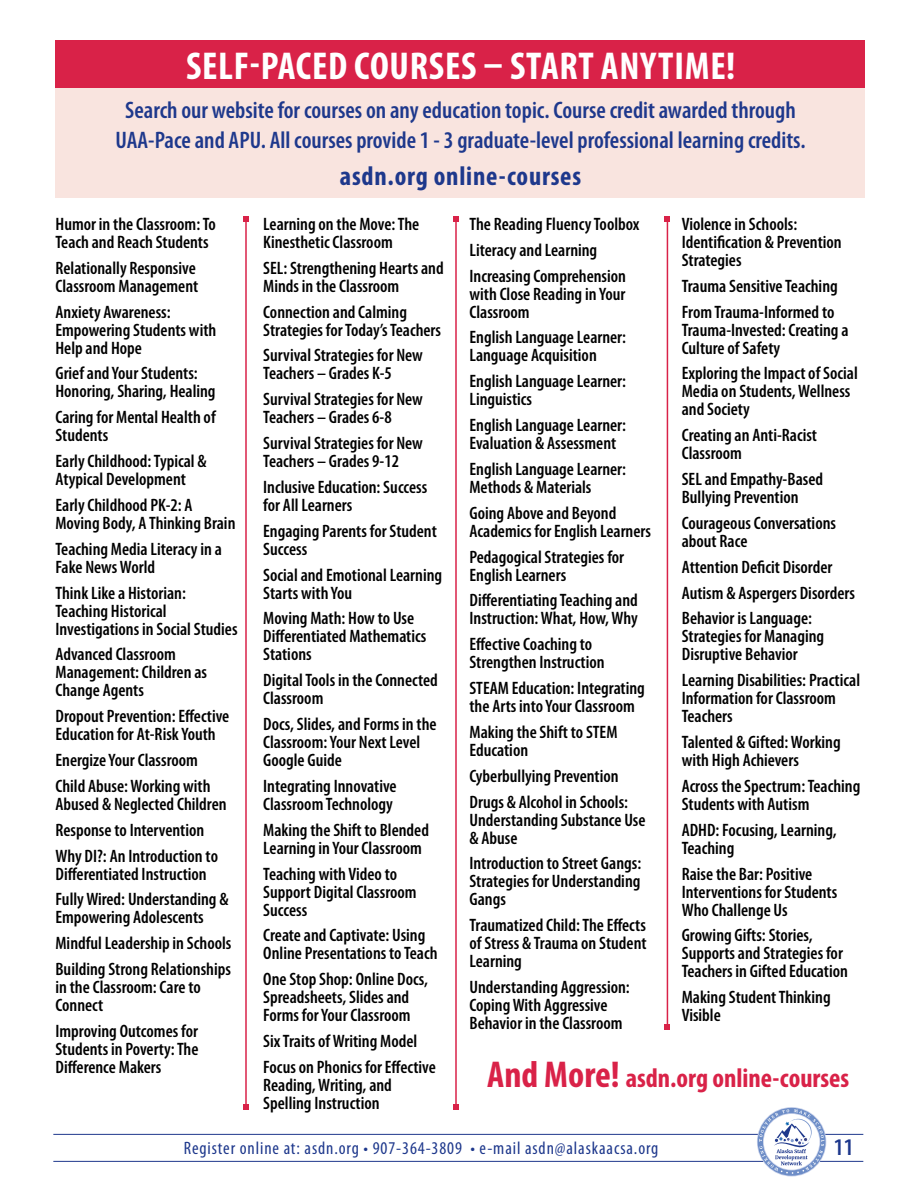
<style>
.page{position:relative;width:918px;height:1188px;background:#fff}
.page>*{position:absolute;margin:0;border:0;box-sizing:border-box;transform-origin:0 0}
.t1{font:700 condensed 39px "Myriad Pro";letter-spacing:.02em;color:#fff}
.t2{font:700 condensed 27px "Myriad Pro";color:#d92248}
.t3{font:700 condensed 27px "Myriad Pro";letter-spacing:.03em;color:#1e388c}
.t4{font:600 condensed 24px/30px "Myriad Pro";color:#1e388c;text-align:center}
.t5{font:600 condensed 18px/18px "Myriad Pro";color:#000}
.t6{font:condensed 18px "Myriad Pro";letter-spacing:.05em;color:#1e388c}
.s1{font-size:37.5px}
</style>
<div class="page">
<div style="left:56px;top:81px;width:810px;height:117px;background:#f9e4df"></div>
<div style="left:56px;top:40px;width:810px;height:48px;background:#d92248"></div>
<hr style="left:53px;top:1134px;width:810px;height:1px;background:#1e388c">
<hr style="left:53px;top:1161px;width:810px;height:1px;background:#1e388c">
<svg style="left:759px;top:1109px;width:65px;height:65px"></svg>
<hr style="left:245px;top:219px;width:2px;height:888px;background:#d92248">
<svg style="left:243px;top:216px;width:6px;height:6px"></svg>
<svg style="left:243px;top:1104px;width:6px;height:6px"></svg>
<hr style="left:455px;top:219px;width:2px;height:888px;background:#d92248">
<svg style="left:453px;top:216px;width:6px;height:6px"></svg>
<svg style="left:453px;top:1104px;width:6px;height:6px"></svg>
<hr style="left:667px;top:219px;width:1px;height:808px;background:#d92248">
<svg style="left:664px;top:216px;width:6px;height:6px"></svg>
<svg style="left:664px;top:1024px;width:6px;height:6px"></svg>
<h1 class="t1" style="left:186px;top:41px;width:551px">SELF-PACED COURSES – START ANYTIME!</h1>
<h3 class="t4" style="left:115px;top:95px;width:692px">Search our website for courses on any education topic. Course credit awarded through<br>UAA-Pace and APU. All courses provide 1 - 3 graduate-level professional learning credits.</h3>
<h2 class="t3" style="left:340px;top:159px;width:243px">asdn.org online-courses</h2>
<p class="t5" style="left:56px;top:215px;width:162px">Humor in the Classroom: To<br>Teach and Reach Students</p>
<p class="t5" style="left:56px;top:258px;width:144px">Relationally Responsive<br>Classroom Management</p>
<p class="t5" style="left:56px;top:302px;width:162px">Anxiety Awareness:<br>Empowering Students with<br>Help and Hope</p>
<p class="t5" style="left:56px;top:364px;width:162px">Grief and Your Students:<br>Honoring, Sharing, Healing</p>
<p class="t5" style="left:56px;top:408px;width:162px">Caring for Mental Health of<br>Students</p>
<p class="t5" style="left:56px;top:452px;width:153px">Early Childhood: Typical &amp;<br>Atypical Development</p>
<p class="t5" style="left:56px;top:496px;width:181px">Early Childhood PK-2: A<br>Moving Body, A Thinking Brain</p>
<p class="t5" style="left:56px;top:539px;width:168px">Teaching Media Literacy in a<br>Fake News World</p>
<p class="t5" style="left:56px;top:583px;width:184px">Think Like a Historian:<br>Teaching Historical<br>Investigations in Social Studies</p>
<p class="t5" style="left:56px;top:645px;width:153px">Advanced Classroom<br>Management: Children as<br>Change Agents</p>
<p class="t5" style="left:56px;top:707px;width:175px">Dropout Prevention: Effective<br>Education for At-Risk Youth</p>
<p class="t5" style="left:56px;top:747px;width:157px;line-height:25.8px">Energize Your Classroom<br>Child Abuse: Working with</p>
<p class="t5" style="left:56px;top:791px;width:173px;line-height:25.8px">Abused &amp; Neglected Children<br>Response to Intervention<br>Why DI?: An Introduction to</p>
<p class="t5" style="left:56px;top:860px;width:175px;line-height:25.8px">Differentiated Instruction<br>Fully Wired: Understanding &amp;</p>
<p class="t5" style="left:56px;top:904px;width:177px;line-height:25.8px">Empowering Adolescents<br>Mindful Leadership in Schools<br>Building Strong Relationships</p>
<p class="t5" style="left:56px;top:978px;width:147px">in the Classroom: Care to<br>Connect</p>
<p class="t5" style="left:56px;top:1022px;width:145px;text-align:justify">Improving Outcomes for Students in Poverty: The Difference Makers</p>
<p class="t5" style="left:263px;top:215px;width:158px">Learning on the Move: The<br>Kinesthetic Classroom</p>
<p class="t5" style="left:263px;top:258px;width:182px">SEL: Strengthening Hearts and<br>Minds in the Classroom</p>
<p class="t5" style="left:263px;top:302px;width:179px">Connection and Calming<br>Strategies for Today’s Teachers</p>
<p class="t5" style="left:263px;top:346px;width:161px">Survival Strategies for New<br>Teachers – Grades K-5</p>
<p class="t5" style="left:263px;top:390px;width:161px">Survival Strategies for New<br>Teachers – Grades 6-8</p>
<p class="t5" style="left:263px;top:434px;width:161px">Survival Strategies for New<br>Teachers – Grades 9-12</p>
<p class="t5" style="left:263px;top:478px;width:166px">Inclusive Education: Success for All Learners</p>
<p class="t5" style="left:263px;top:521px;width:175px">Engaging Parents for Student<br>Success</p>
<p class="t5" style="left:263px;top:565px;width:180px">Social and Emotional Learning<br>Starts with You</p>
<p class="t5" style="left:263px;top:609px;width:165px">Moving Math: How to Use<br>Differentiated Mathematics<br>Stations</p>
<p class="t5" style="left:263px;top:671px;width:176px">Digital Tools in the Connected<br>Classroom</p>
<p class="t5" style="left:263px;top:715px;width:175px">Docs, Slides, and Forms in the<br>Classroom: Your Next Level<br>Google Guide</p>
<p class="t5" style="left:263px;top:777px;width:135px">Integrating Innovative<br>Classroom Technology</p>
<p class="t5" style="left:263px;top:820px;width:167px">Making the Shift to Blended<br>Learning in Your Classroom</p>
<p class="t5" style="left:263px;top:864px;width:155px">Teaching with Video to<br>Support Digital Classroom<br>Success</p>
<p class="t5" style="left:263px;top:926px;width:176px">Create and Captivate: Using<br>Online Presentations to Teach</p>
<p class="t5" style="left:263px;top:970px;width:166px">One Stop Shop: Online Docs,<br>Spreadsheets, Slides and<br>Forms for Your Classroom</p>
<p class="t5" style="left:263px;top:1028px;width:174px;line-height:25.8px">Six Traits of Writing Model<br>Focus on Phonics for Effective</p>
<p class="t5" style="left:263px;top:1076px;width:130px">Reading, Writing, and<br>Spelling Instruction</p>
<p class="t5" style="left:470px;top:211px;width:172px;line-height:25.8px">The Reading Fluency Toolbox<br>Literacy and Learning<br>Increasing Comprehension</p>
<p class="t5" style="left:470px;top:284px;width:157px">with Close Reading in Your<br>Classroom</p>
<p class="t5" style="left:470px;top:328px;width:158px">English Language Learner:<br>Language Acquisition</p>
<p class="t5" style="left:470px;top:372px;width:158px">English Language Learner:<br>Linguistics</p>
<p class="t5" style="left:470px;top:416px;width:158px">English Language Learner:<br>Evaluation &amp; Assessment</p>
<p class="t5" style="left:470px;top:460px;width:158px">English Language Learner:<br>Methods &amp; Materials</p>
<p class="t5" style="left:470px;top:503px;width:183px">Going Above and Beyond<br>Academics for English Learners</p>
<p class="t5" style="left:470px;top:547px;width:156px">Pedagogical Strategies for<br>English Learners</p>
<p class="t5" style="left:470px;top:591px;width:170px">Differentiating Teaching and<br>Instruction: What, How, Why</p>
<p class="t5" style="left:470px;top:635px;width:137px">Effective Coaching to<br>Strengthen Instruction</p>
<p class="t5" style="left:470px;top:679px;width:177px">STEAM Education: Integrating the Arts into Your Classroom</p>
<p class="t5" style="left:470px;top:723px;width:150px">Making the Shift to STEM<br>Education</p>
<p class="t5" style="left:470px;top:763px;width:160px;line-height:25.8px">Cyberbullying Prevention<br>Drugs &amp; Alcohol in Schools:</p>
<p class="t5" style="left:470px;top:810px;width:177px">Understanding Substance Use &amp; Abuse</p>
<p class="t5" style="left:470px;top:854px;width:173px;text-align:justify">Introduction to Street Gangs:<br>Strategies for Understanding Gangs</p>
<p class="t5" style="left:470px;top:916px;width:179px;text-align:justify">Traumatized Child: The Effects of Stress &amp; Trauma on Student Learning</p>
<p class="t5" style="left:470px;top:978px;width:162px">Understanding Aggression:<br>Coping With Aggressive<br>Behavior in the Classroom</p>
<p class="t5" style="left:682px;top:215px;width:162px">Violence in Schools:<br>Identification &amp; Prevention<br>Strategies</p>
<p class="t5" style="left:682px;top:273px;width:158px;line-height:25.8px">Trauma Sensitive Teaching<br>From Trauma-Informed to</p>
<p class="t5" style="left:682px;top:320px;width:168px">Trauma-Invested: Creating a<br>Culture of Safety</p>
<p class="t5" style="left:682px;top:364px;width:178px">Exploring the Impact of Social<br>Media on Students, Wellness and Society</p>
<p class="t5" style="left:682px;top:426px;width:137px">Creating an Anti-Racist<br>Classroom</p>
<p class="t5" style="left:682px;top:470px;width:143px">SEL and Empathy-Based<br>Bullying Prevention</p>
<p class="t5" style="left:682px;top:514px;width:156px">Courageous Conversations about Race</p>
<p class="t5" style="left:682px;top:554px;width:175px;line-height:25.8px">Attention Deficit Disorder<br>Autism &amp; Aspergers Disorders<br>Behavior is Language:</p>
<p class="t5" style="left:682px;top:627px;width:144px">Strategies for Managing<br>Disruptive Behavior</p>
<p class="t5" style="left:682px;top:671px;width:180px">Learning Disabilities: Practical<br>Information for Classroom<br>Teachers</p>
<p class="t5" style="left:682px;top:733px;width:160px">Talented &amp; Gifted: Working with High Achievers</p>
<p class="t5" style="left:682px;top:777px;width:180px">Across the Spectrum: Teaching<br>Students with Autism</p>
<p class="t5" style="left:682px;top:820px;width:156px">ADHD: Focusing, Learning,<br>Teaching</p>
<p class="t5" style="left:682px;top:864px;width:157px">Raise the Bar: Positive<br>Interventions for Students<br>Who Challenge Us</p>
<p class="t5" style="left:682px;top:926px;width:168px">Growing Gifts: Stories,<br>Supports and Strategies for<br>Teachers in Gifted Education</p>
<p class="t5" style="left:682px;top:988px;width:150px">Making Student Thinking<br>Visible</p>
<h2 class="t2" style="left:487px;top:1061px;width:364px"><span class="s1">And More!</span> asdn.org online-courses</h2>
<p class="t6" style="left:184px;top:1137px;width:476px">Register online at: asdn.org • 907-364-3809 • e-mail asdn@alaskaacsa.org</p>
<h3 class="t4" style="left:834px;top:1132px;width:21px">11</h3>
</div>
